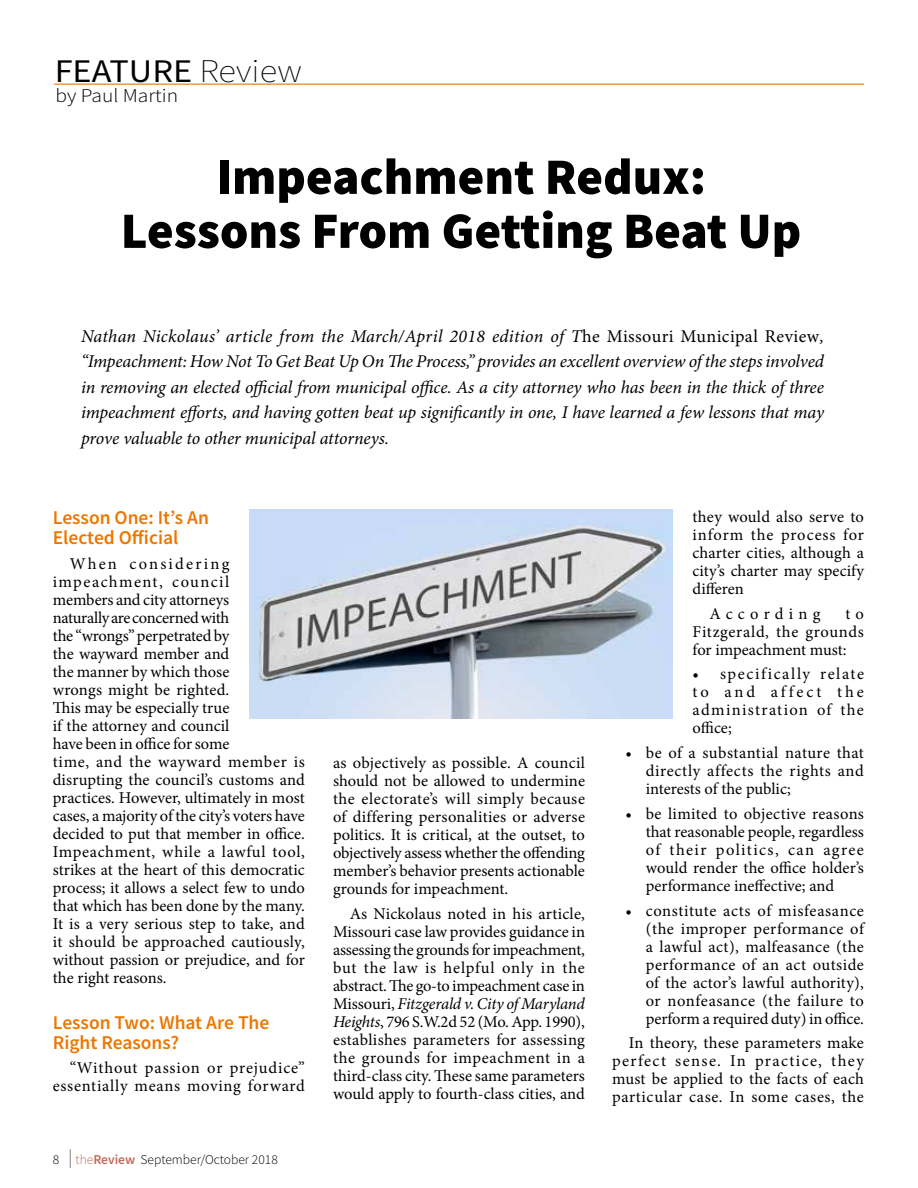
<style>
.page{position:relative;width:918px;height:1188px;background:#fff}
.page>*{position:absolute;margin:0;border:0;box-sizing:border-box;transform-origin:0 0}
.t1{font:900 51px/54px "Source Sans Pro";color:#000;text-align:center}
.t2{font:33px "Source Sans Pro";color:#000;scale:1.1 1}
.t3{font:600 19.5px/19.5px "Source Sans Pro";color:#ec7700}
.t4{font:300 19.5px "Source Sans Pro";color:#000;scale:1.1 1}
.t5{font:italic 18px/25.5px "Minion Pro";letter-spacing:-.01em;color:#000;text-align:justify}
.t6{font:16.5px/18px "Minion Pro";letter-spacing:.005em;color:#000;text-align:justify}
.t7{font:16.5px/18px "Minion Pro";letter-spacing:.045em;color:#000;text-align:right}
.t8{font:16.5px "Minion Pro";letter-spacing:.315em;color:#000}
.t9{font:300 13.5px "Source Sans Pro";color:#000}
.s1{font-weight:200}
.s2{font-style:normal}
.s3{color:#bf6857}
.s4{font-weight:600;color:#bf6857}
.s5{font-style:italic}
</style>
<div class="page">
<svg style="left:70px;top:1149px;width:1px;height:19px"></svg>
<hr style="left:54px;top:84px;width:810px;height:1px;background:#ec7700">
<img style="left:250px;top:510px;width:422px;height:208px">
<h2 class="t2" style="left:55px;top:50px;width:226px">FEATURE <span class="s1">Review</span></h2>
<p class="t4" style="left:56px;top:84px;width:113px">by Paul Martin</p>
<h1 class="t1" style="left:121px;top:149px;width:682px">Impeachment Redux:<br>Lessons From Getting Beat Up</h1>
<p class="t5" style="left:81px;top:323px;width:744px">Nathan Nickolaus’ article from the March/April 2018 edition of T<span class="s2">he Missouri Municipal Review</span>, “Impeachment: How Not To Get Beat Up On The Process,” provides an excellent overview of the steps involved in removing an elected official from municipal office. As a city attorney who has been in the thick of three impeachment efforts, and having gotten beat up significantly in one, I have learned a few lessons that may prove valuable to other municipal attorneys.</p>
<p class="t3" style="left:53px;top:508px;width:158px">Lesson One: It’s An<br>Elected Official</p>
<p class="t6" style="left:53px;top:554px;width:254px;text-align:left;text-indent:17px">When considering impeachment, council<br>members and city attorneys<br>naturally are concerned with<br>the “wrongs” perpetrated by<br>the wayward member and<br>the manner by which those<br>wrongs might be righted.<br>This may be especially true<br>if the attorney and council<br>have been in office for some<br>time, and the wayward member is disrupting the council’s customs and practices. However, ultimately in most cases, a majority of the city’s voters have decided to put that member in office.<br>Impeachment, while a lawful tool, strikes at the heart of this democratic process; it allows a select few to undo that which has been done by the many.<br>It is a very serious step to take, and it should be approached cautiously, without passion or prejudice, and for the right reasons.</p>
<p class="t3" style="left:53px;top:1013px;width:218px">Lesson Two: What Are The<br>Right Reasons?</p>
<p class="t7" style="left:53px;top:1059px;width:253px">“Without passion or prejudice” essentially means moving forward</p>
<p class="t9" style="left:53px;top:1151px;width:227px">8 <span class="s3">the</span><span class="s4">Review</span> September/October 2018</p>
<p class="t6" style="left:333px;top:754px;width:254px">as objectively as possible. A council should not be allowed to undermine the electorate’s will simply because of differing personalities or adverse politics. It is critical, at the outset, to objectively assess whether the offending member’s behavior presents actionable grounds for impeachment.</p>
<p class="t6" style="left:333px;top:905px;width:254px;text-indent:17px">As Nickolaus noted in his article, Missouri case law provides guidance in assessing the grounds for impeachment, but the law is helpful only in the abstract. The go-to impeachment case in Missouri, <span class="s5">Fitzgerald v. City of Maryland Heights</span>, 796 S.W.2d 52 (Mo. App. 1990), establishes parameters for assessing the grounds for impeachment in a third-class city. These same parameters would apply to fourth-class cities, and</p>
<p class="t6" style="left:693px;top:508px;width:173px">they would also serve to inform the process for charter cities, although a city’s charter may specify differen</p>
<p class="t8" style="left:709px;top:602px;width:113px">According</p>
<p class="t6" style="left:693px;top:604px;width:173px;text-indent:153px">t o Fitzgerald, the grounds for impeachment must:</p>
<p class="t6" style="left:693px;top:665px;width:173px">• specifically relate to and affect the administration of the office;</p>
<p class="t6" style="left:646px;top:744px;width:220px;text-indent:-20px">• be of a substantial nature that directly affects the rights and interests of the public;</p>
<p class="t6" style="left:646px;top:805px;width:220px;text-indent:-20px">• be limited to objective reasons that reasonable people, regardless of their politics, can agree would render the office holder’s performance ineffective; and</p>
<p class="t6" style="left:646px;top:901px;width:220px;text-indent:-20px">• constitute acts of misfeasance (the improper performance of a lawful act), malfeasance (the performance of an act outside of the actor’s lawful authority), or nonfeasance (the failure to perform a required duty) in office.</p>
<p class="t6" style="left:612px;top:1034px;width:253px;text-indent:17px">In theory, these parameters make perfect sense. In practice, they must be applied to the facts of each particular case. In some cases, the</p>
</div>
